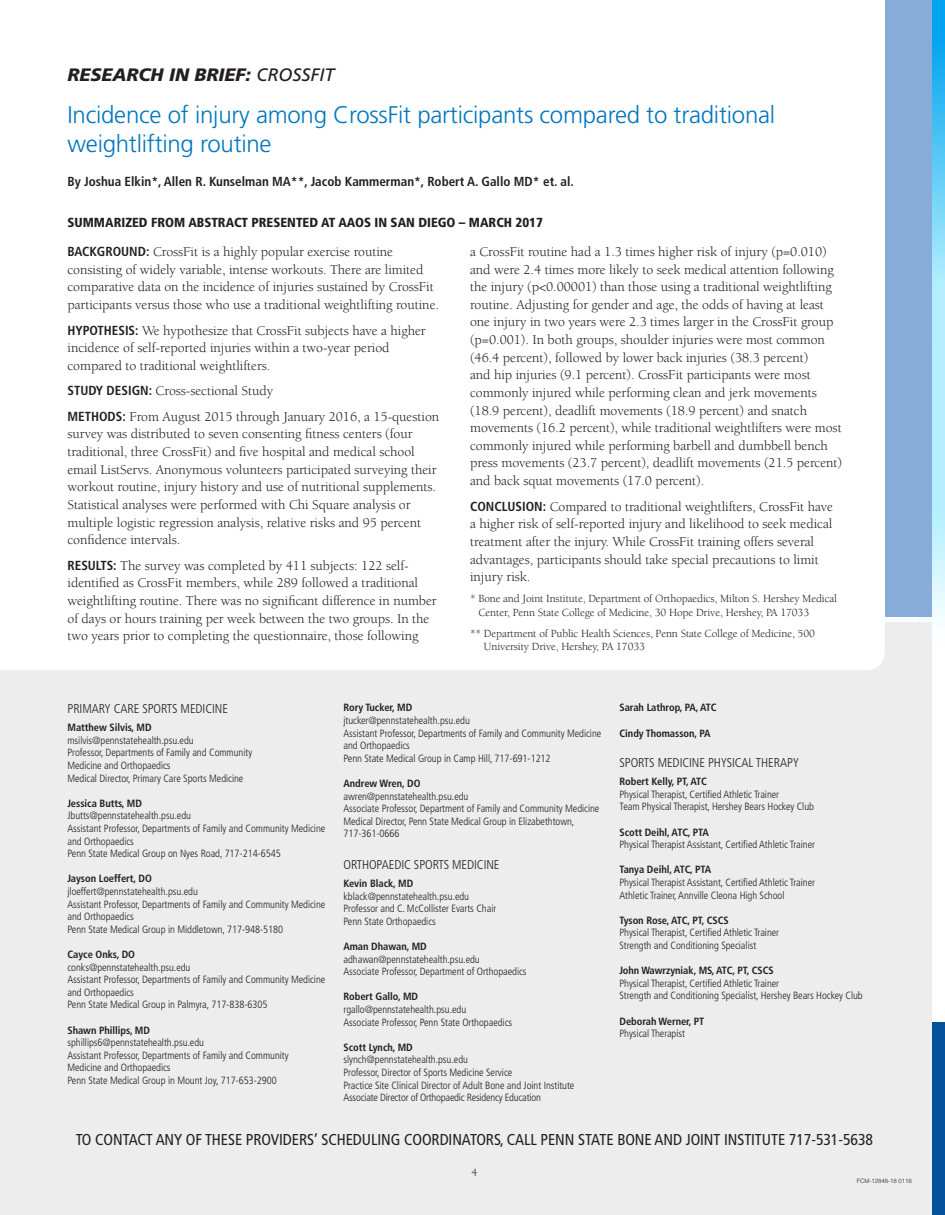
<style>
.page{position:relative;width:945px;height:1215px;background:#fff}
.page>*{position:absolute;margin:0;border:0;box-sizing:border-box;transform-origin:0 0}
.t1{font:300 24px/28.8px "Frutiger LT Std";letter-spacing:-.01em;color:#0076be}
.t2{font:italic 900 18px "Frutiger LT Std";color:#231f20}
.t3{font:condensed 15.75px "Frutiger LT Std";letter-spacing:-.005em;color:#231f20}
.t4{font:13.8px/17.5px "Berkeley Std";letter-spacing:-.005em;color:#231f20}
.t5{font:700 condensed 13.2px "Frutiger LT Std";color:#231f20}
.t6{font:900 condensed 13.2px "Frutiger LT Std";color:#231f20}
.t7{font:300 condensed 12.75px "Frutiger LT Std";letter-spacing:-.005em;color:#231f20}
.t8{font:11.25px/13.5px "Berkeley Std";letter-spacing:-.01em;color:#231f20}
.t9{font:300 condensed 10.5px/12.6px "Frutiger LT Std";letter-spacing:-.005em;color:#231f20}
.t10{font:700 condensed 10.5px "Frutiger LT Std";letter-spacing:-.005em;color:#231f20}
.t11{font:300 6px "Helvetica";color:#231f20}
.s1{font-weight:400}
.s2{font-family:"Frutiger LT Std";font-weight:700;font-stretch:condensed;font-size:13.2px}
</style>
<div class="page">
<svg style="left:932px;top:0;width:13px;height:339px;background:#5ecaf6"></svg>
<div style="left:932px;top:1022px;width:13px;height:193px;background:#01529a"></div>
<div style="left:0;top:623px;width:932px;height:592px;background:#ededee"></div>
<div style="left:0;top:623px;width:885px;height:47px;background:#fff"></div>
<div style="left:885px;top:0;width:47px;height:617px;background:#88acd9"></div>
<h2 class="t2" style="left:68px;top:64px;width:269px">RESEARCH IN BRIEF: <span class="s1">CROSSFIT</span></h2>
<h1 class="t1" style="left:68px;top:101px;width:709px">Incidence of injury among CrossFit participants compared to traditional weightlifting routine</h1>
<p class="t5" style="left:68px;top:174px;width:508px">By Joshua Elkin*, Allen R. Kunselman MA**, Jacob Kammerman*, Robert A. Gallo MD* et. al.</p>
<p class="t6" style="left:68px;top:214px;width:477px">SUMMARIZED FROM ABSTRACT PRESENTED AT AAOS IN SAN DIEGO – MARCH 2017</p>
<p class="t4" style="left:68px;top:243px;width:373px"><span class="s2">BACKGROUND:</span> CrossFit is a highly popular exercise routine consisting of widely variable, intense workouts. There are limited comparative data on the incidence of injuries sustained by CrossFit participants versus those who use a traditional weightlifting routine.</p>
<p class="t4" style="left:67px;top:322px;width:360px"><span class="s2">HYPOTHESIS:</span> We hypothesize that CrossFit subjects have a higher incidence of self-reported injuries within a two-year period compared to traditional weightlifters.</p>
<p class="t4" style="left:68px;top:378px;width:373px;line-height:25.5px"><span class="s2">STUDY DESIGN:</span> Cross-sectional Study<br><span class="s2">METHODS:</span> From August 2015 through January 2016, a 15-question</p>
<p class="t4" style="left:67px;top:426px;width:371px">survey was distributed to seven consenting fitness centers (four traditional, three CrossFit) and five hospital and medical school email ListServs. Anonymous volunteers participated surveying their workout routine, injury history and use of nutritional supplements.<br>Statistical analyses were performed with Chi Square analysis or multiple logistic regression analysis, relative risks and 95 percent confidence intervals.</p>
<p class="t4" style="left:68px;top:557px;width:371px"><span class="s2">RESULTS:</span> The survey was completed by 411 subjects: 122 self&shy;identified as CrossFit members, while 289 followed a traditional weightlifting routine. There was no significant difference in number of days or hours training per week between the two groups. In the two years prior to completing the questionnaire, those following</p>
<p class="t4" style="left:470px;top:243px;width:374px">a CrossFit routine had a 1.3 times higher risk of injury (p=0.010) and were 2.4 times more likely to seek medical attention following the injury (p&lt;0.00001) than those using a traditional weightlifting routine. Adjusting for gender and age, the odds of having at least one injury in two years were 2.3 times larger in the CrossFit group (p=0.001). In both groups, shoulder injuries were most common (46.4 percent), followed by lower back injuries (38.3 percent)<br>and hip injuries (9.1 percent). CrossFit participants were most commonly injured while performing clean and jerk movements (18.9 percent), deadlift movements (18.9 percent) and snatch movements (16.2 percent), while traditional weightlifters were most commonly injured while performing barbell and dumbbell bench press movements (23.7 percent), deadlift movements (21.5 percent) and back squat movements (17.0 percent).</p>
<p class="t4" style="left:470px;top:498px;width:365px"><span class="s2">CONCLUSION:</span> Compared to traditional weightlifters, CrossFit have a higher risk of self-reported injury and likelihood to seek medical treatment after the injury. While CrossFit training offers several advantages, participants should take special precautions to limit injury risk.</p>
<p class="t8" style="left:478px;top:592px;width:360px;text-indent:-8px">* Bone and Joint Institute, Department of Orthopaedics, Milton S. Hershey Medical<br>Center, Penn State College of Medicine, 30 Hope Drive, Hershey, PA 17033</p>
<p class="t8" style="left:484px;top:627px;width:333px;text-indent:-14px">** Department of Public Health Sciences, Penn State College of Medicine, 500<br>University Drive, Hershey, PA 17033</p>
<p class="t7" style="left:68px;top:701px;width:162px">PRIMARY CARE SPORTS MEDICINE</p>
<p class="t10" style="left:68px;top:721px;width:86px">Matthew Silvis, MD</p>
<p class="t9" style="left:68px;top:734px;width:186px">msilvis@pennstatehealth.psu.edu<br>Professor, Departments of Family and Community Medicine and Orthopaedics<br>Medical Director, Primary Care Sports Medicine</p>
<p class="t10" style="left:68px;top:797px;width:76px">Jessica Butts, MD</p>
<p class="t9" style="left:68px;top:810px;width:259px">Jbutts@pennstatehealth.psu.edu<br>Assistant Professor, Departments of Family and Community Medicine and Orthopaedics<br>Penn State Medical Group on Nyes Road, 717-214-6545</p>
<p class="t10" style="left:68px;top:872px;width:86px">Jayson Loeffert, DO</p>
<p class="t9" style="left:68px;top:885px;width:259px">jloeffert@pennstatehealth.psu.edu<br>Assistant Professor, Departments of Family and Community Medicine and Orthopaedics<br>Penn State Medical Group in Middletown, 717-948-5180</p>
<p class="t10" style="left:68px;top:948px;width:69px">Cayce Onks, DO</p>
<p class="t9" style="left:68px;top:961px;width:259px">conks@pennstatehealth.psu.edu<br>Assistant Professor, Departments of Family and Community Medicine and Orthopaedics<br>Penn State Medical Group in Palmyra, 717-838-6305</p>
<p class="t10" style="left:68px;top:1024px;width:84px">Shawn Phillips, MD</p>
<p class="t9" style="left:68px;top:1036px;width:223px">sphillips6@pennstatehealth.psu.edu<br>Assistant Professor, Departments of Family and Community Medicine and Orthopaedics<br>Penn State Medical Group in Mount Joy, 717-653-2900</p>
<p class="t10" style="left:344px;top:702px;width:70px">Rory Tucker, MD</p>
<p class="t9" style="left:344px;top:714px;width:259px">jtucker@pennstatehealth.psu.edu<br>Assistant Professor, Departments of Family and Community Medicine and Orthopaedics<br>Penn State Medical Group in Camp Hill, 717-691-1212</p>
<p class="t10" style="left:344px;top:777px;width:79px">Andrew Wren, DO</p>
<p class="t9" style="left:344px;top:790px;width:257px">awren@pennstatehealth.psu.edu<br>Associate Professor, Department of Family and Community Medicine Medical Director, Penn State Medical Group in Elizabethtown, 717-361-0666</p>
<p class="t7" style="left:344px;top:857px;width:158px">ORTHOPAEDIC SPORTS MEDICINE</p>
<p class="t10" style="left:344px;top:877px;width:71px">Kevin Black, MD</p>
<p class="t9" style="left:344px;top:890px;width:154px">kblack@pennstatehealth.psu.edu<br>Professor and C. McCollister Evarts Chair<br>Penn State Orthopaedics</p>
<p class="t10" style="left:344px;top:940px;width:85px">Aman Dhawan, MD</p>
<p class="t9" style="left:344px;top:953px;width:185px">adhawan@pennstatehealth.psu.edu<br>Associate Professor, Department of Orthopaedics</p>
<p class="t10" style="left:344px;top:990px;width:76px">Robert Gallo, MD</p>
<p class="t9" style="left:344px;top:1003px;width:170px">rgallo@pennstatehealth.psu.edu<br>Associate Professor, Penn State Orthopaedics</p>
<p class="t10" style="left:344px;top:1041px;width:71px">Scott Lynch, MD</p>
<p class="t9" style="left:344px;top:1054px;width:232px">slynch@pennstatehealth.psu.edu<br>Professor, Director of Sports Medicine Service<br>Practice Site Clinical Director of Adult Bone and Joint Institute Associate Director of Orthopaedic Residency Education</p>
<p class="t10" style="left:620px;top:702px;width:99px">Sarah Lathrop, PA, ATC</p>
<p class="t10" style="left:620px;top:727px;width:93px">Cindy Thomasson, PA</p>
<p class="t7" style="left:620px;top:756px;width:181px">SPORTS MEDICINE PHYSICAL THERAPY</p>
<p class="t10" style="left:620px;top:775px;width:89px">Robert Kelly, PT, ATC</p>
<p class="t9" style="left:620px;top:788px;width:196px">Physical Therapist, Certified Athletic Trainer<br>Team Physical Therapist, Hershey Bears Hockey Club</p>
<p class="t10" style="left:620px;top:826px;width:91px">Scott Deihl, ATC, PTA</p>
<p class="t9" style="left:620px;top:838px;width:197px">Physical Therapist Assistant, Certified Athletic Trainer</p>
<p class="t10" style="left:620px;top:864px;width:93px">Tanya Deihl, ATC, PTA</p>
<p class="t9" style="left:620px;top:876px;width:197px">Physical Therapist Assistant, Certified Athletic Trainer<br>Athletic Trainer, Annville Cleona High School</p>
<p class="t10" style="left:620px;top:914px;width:111px">Tyson Rose, ATC, PT, CSCS</p>
<p class="t9" style="left:620px;top:927px;width:161px">Physical Therapist, Certified Athletic Trainer<br>Strength and Conditioning Specialist</p>
<p class="t10" style="left:620px;top:964px;width:156px">John Wawrzyniak, MS, ATC, PT, CSCS</p>
<p class="t9" style="left:620px;top:977px;width:245px">Physical Therapist, Certified Athletic Trainer<br>Strength and Conditioning Specialist, Hershey Bears Hockey Club</p>
<p class="t10" style="left:620px;top:1015px;width:86px">Deborah Werner, PT</p>
<p class="t9" style="left:620px;top:1027px;width:67px">Physical Therapist</p>
<p class="t3" style="left:76px;top:1131px;width:799px">TO CONTACT ANY OF THESE PROVIDERS’ SCHEDULING COORDINATORS, CALL PENN STATE BONE AND JOINT INSTITUTE 717-531-5638</p>
<p class="t8" style="left:471px;top:1165px;width:7px">4</p>
<p class="t11" style="left:857px;top:1176px;width:57px">FCM-12848-18 0118</p>
</div>
